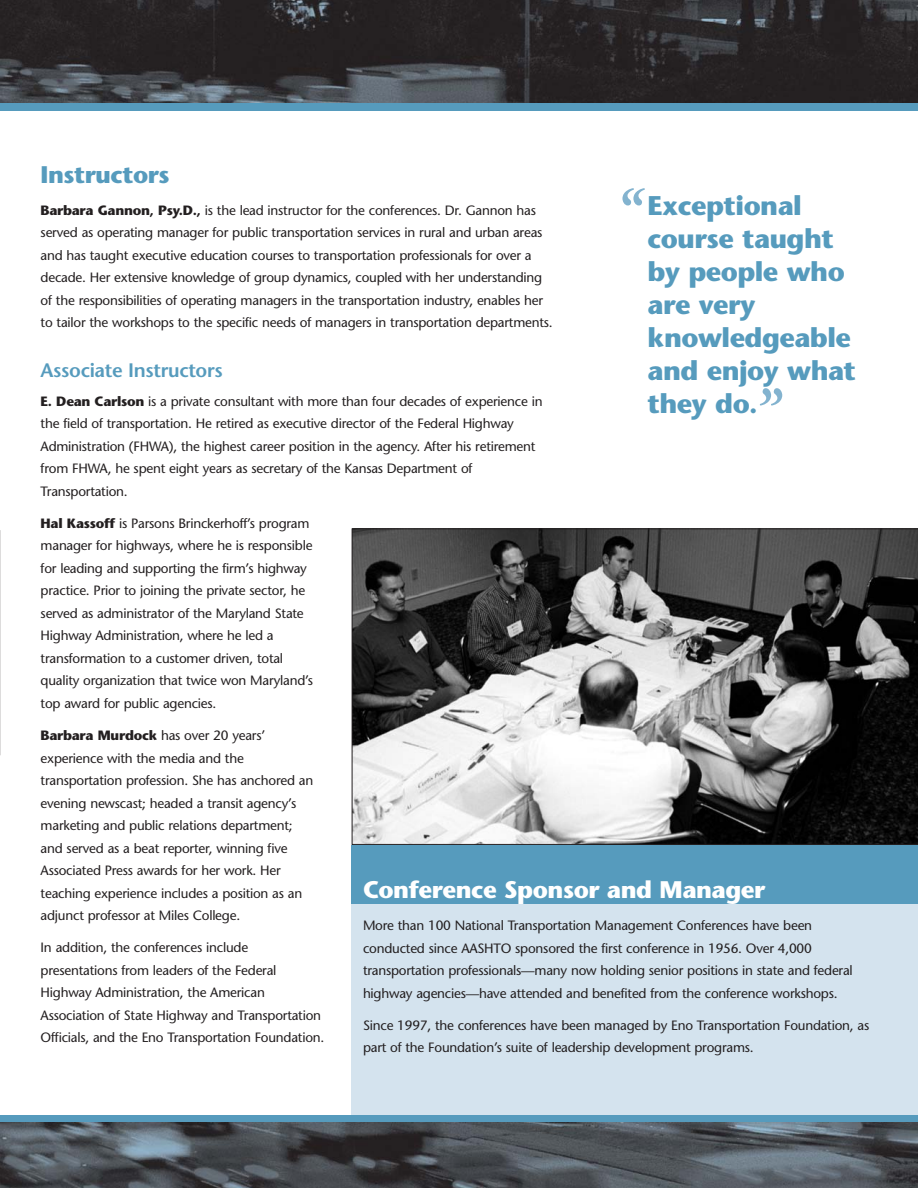
<style>
.page{position:relative;width:918px;height:1188px;background:#fff}
.page>*{position:absolute;margin:0;border:0;box-sizing:border-box;transform-origin:0 0}
.t1{font:italic 600 72px "Adobe Caslon";color:#83b3cf}
.t2{font:700 27px/33px "Stone Sans";letter-spacing:-.02em;color:#569bbd}
.t3{font:700 24px "Stone Sans";letter-spacing:-.02em;color:#fff}
.t4{font:700 24px "Stone Sans";letter-spacing:-.02em;color:#569bbd}
.t5{font:600 19.5px "Stone Sans";letter-spacing:-.015em;color:#569bbd}
.t6{font:13.5px/22.5px "Stone Sans";letter-spacing:-.015em;color:#231f20}
.s1{font-weight:700}
</style>
<div class="page">
<div style="left:352px;top:855px;width:566px;height:295px;background:#d4e3ee"></div>
<div style="left:352px;top:845px;width:566px;height:59px;background:#569bbd"></div>
<div style="left:0;top:34px;width:918px;height:76px;background:#569bbd"></div>
<img style="left:0;top:0;width:918px;height:103px">
<div style="left:0;top:1115px;width:918px;height:46px;background:#569bbd"></div>
<img style="left:0;top:1122px;width:918px;height:66px">
<svg style="left:352px;top:529px;width:566px;height:316px"></svg>
<svg style="left:0;top:530px;width:1px;height:225px"></svg>
<h3 class="t4" style="left:41px;top:165px;width:131px">Instructors</h3>
<p class="t6" style="left:41px;top:200px;width:514px"><span class="s1">Barbara Gannon, Psy.D.,</span> is the lead instructor for the conferences. Dr. Gannon has served as operating manager for public transportation services in rural and urban areas and has taught executive education courses to transportation professionals for over a decade. Her extensive knowledge of group dynamics, coupled with her understanding of the responsibilities of operating managers in the transportation industry, enables her to tailor the workshops to the specific needs of managers in transportation departments.</p>
<h3 class="t5" style="left:41px;top:362px;width:184px">Associate Instructors</h3>
<p class="t6" style="left:41px;top:391px;width:503px"><span class="s1">E. Dean Carlson</span> is a private consultant with more than four decades of experience in the field of transportation. He retired as executive director of the Federal Highway Administration (FHWA), the highest career position in the agency. After his retirement from FHWA, he spent eight years as secretary of the Kansas Department of Transportation.</p>
<p class="t6" style="left:41px;top:513px;width:274px"><span class="s1">Hal Kassoff</span> is Parsons Brinckerhoff’s program manager for highways, where he is responsible for leading and supporting the firm’s highway practice. Prior to joining the private sector, he served as administrator of the Maryland State Highway Administration, where he led a transformation to a customer driven, total quality organization that twice won Maryland’s top award for public agencies.</p>
<p class="t6" style="left:41px;top:726px;width:274px"><span class="s1">Barbara Murdock</span> has over 20 years’ experience with the media and the transportation profession. She has anchored an evening newscast; headed a transit agency’s marketing and public relations department; and served as a beat reporter, winning five Associated Press awards for her work. Her teaching experience includes a position as an adjunct professor at Miles College.</p>
<p class="t6" style="left:41px;top:938px;width:285px">In addition, the conferences include presentations from leaders of the Federal Highway Administration, the American Association of State Highway and Transportation Officials, and the Eno Transportation Foundation.</p>
<h1 class="t1" style="left:613px;top:184px;width:25px">“</h1>
<h2 class="t2" style="left:648px;top:192px;width:210px">Exceptional course taught by people who are very knowledgeable and enjoy what they do.</h2>
<h1 class="t1" style="left:753px;top:384px;width:25px">”</h1>
<h3 class="t3" style="left:363px;top:880px;width:404px">Conference Sponsor and Manager</h3>
<p class="t6" style="left:363px;top:916px;width:491px">More than 100 National Transportation Management Conferences have been conducted since AASHTO sponsored the first conference in 1956. Over 4,000 transportation professionals—many now holding senior positions in state and federal highway agencies—have attended and benefited from the conference workshops.</p>
<p class="t6" style="left:363px;top:1015px;width:508px">Since 1997, the conferences have been managed by Eno Transportation Foundation, as part of the Foundation’s suite of leadership development programs.</p>
</div>
